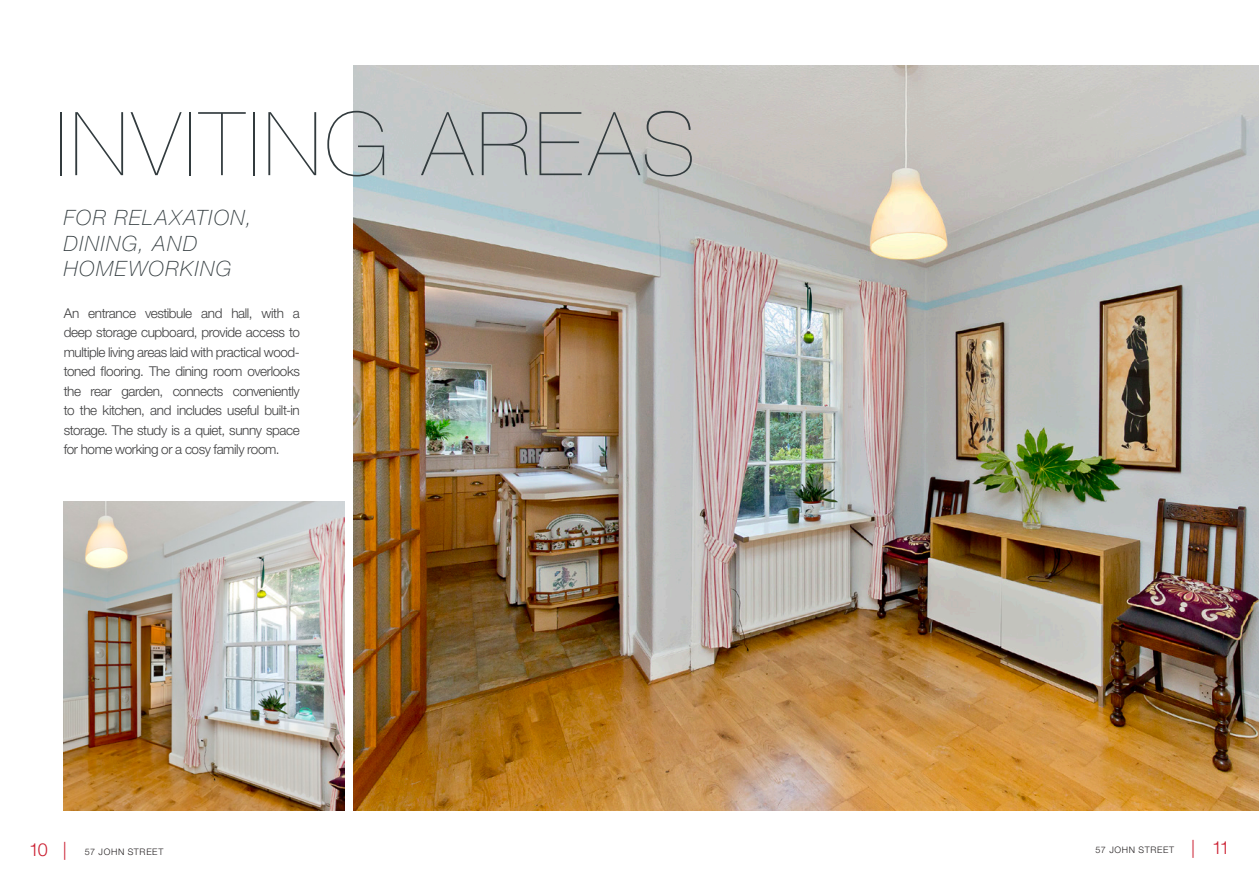
<style>
.page{position:relative;width:1259px;height:893px;background:#fff}
.page>*{position:absolute;margin:0;border:0;box-sizing:border-box;transform-origin:0 0}
.Address_line_1{font:200 88.5px "Helvetica Neue";letter-spacing:.045em;color:#323b3e}
.Address_line_1-2{font:italic 100 21.15px/25.3px "Helvetica Neue LT Std";letter-spacing:.065em;color:#323b3e}
.Address_line_1-3{font:300 13.5px/19.5px "Helvetica Neue LT Std";letter-spacing:-.03em;color:#3e3e3f;text-align:justify}
.t1{font:300 9px "Helvetica Neue LT Std";letter-spacing:.075em;color:#231f20}
.s1{font-size:18px;color:#cb1f31}
</style>
<div class="page">
<img style="left:353px;top:65px;width:906px;height:745px">
<img style="left:64px;top:502px;width:281px;height:308px">
<p class="Address_line_1" style="left:55px;top:75px;width:641px">INVITING AREAS</p>
<p class="Address_line_1-2" style="left:64px;top:205px;width:190px">FOR RELAXATION,<br>DINING, AND<br>HOMEWORKING</p>
<p class="Address_line_1-3" style="left:64px;top:303px;width:238px">An entrance vestibule and hall, with a deep storage cupboard, provide access to multiple living areas laid with practical wood&shy;toned flooring. The dining room overlooks the rear garden, connects conveniently to the kitchen, and includes useful built-in storage. The study is a quiet, sunny space for home working or a cosy family room.</p>
<p class="t1" style="left:29px;top:846px;width:136px"><span class="s1">10 |</span> 57 JOHN STREET</p>
<p class="t1" style="left:1095px;top:844px;width:136px">57 JOHN STREET <span class="s1">| 11</span></p>
</div>
